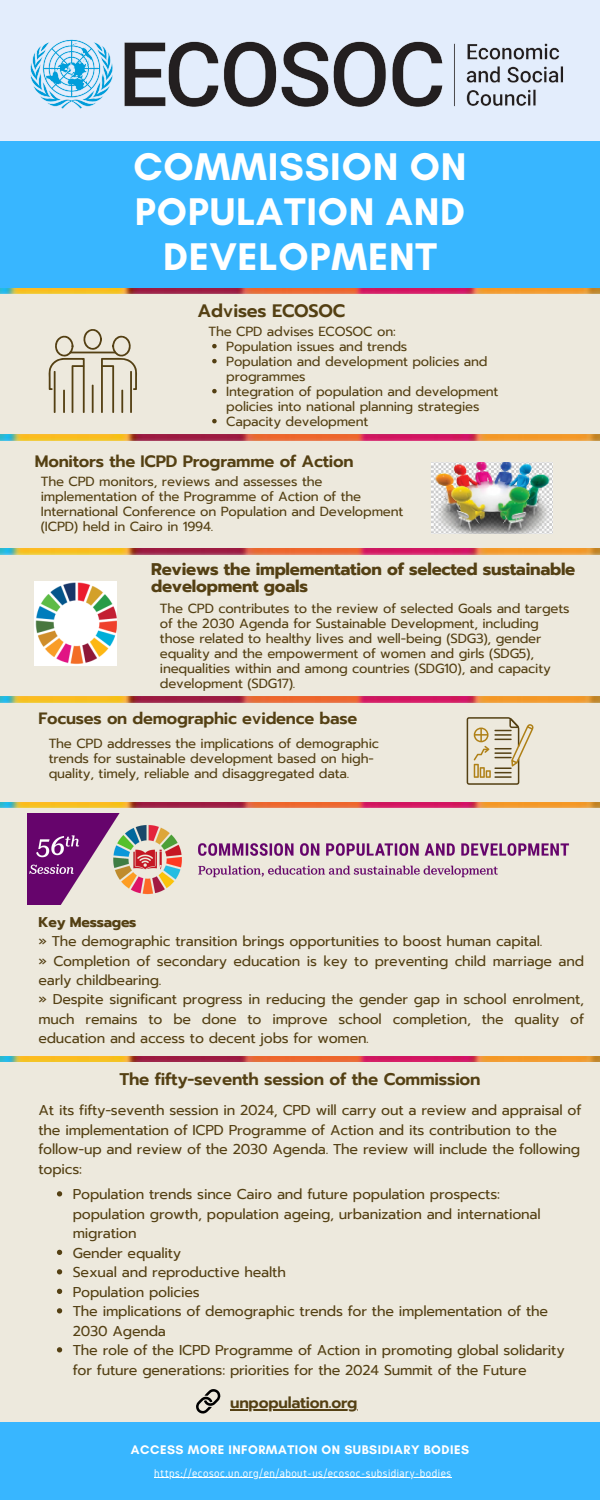
<style>
.page{position:relative;width:600px;height:1500px;background:#38b6ff}
.page>*{position:absolute;margin:0;border:0;box-sizing:border-box;transform-origin:0 0}
.t1{font:700 39.3px/45px "Glacial Indifference";letter-spacing:.02em;color:#fff;text-align:center}
.t2{font:600 18px "Prompt";letter-spacing:-.015em;color:#544013}
.t3{font:700 16.9px/16.5px "Prompt";letter-spacing:-.015em;color:#544013}
.t4{font:600 16.9px "Prompt";letter-spacing:-.015em;color:#544013}
.t5{font:600 16.5px "Prompt";letter-spacing:-.015em;color:#544013}
.t6{font:600 16.4px "Prompt";letter-spacing:-.015em;color:#544013}
.t7{font:600 15.5px "Prompt";letter-spacing:-.015em;color:#544013}
.t8{font:14.2px/19.5px "Prompt";letter-spacing:-.015em;color:#544013}
.t9{font:14.1px/19.3px "Prompt";letter-spacing:-.015em;color:#544013}
.t10{font:700 14.1px "Prompt";letter-spacing:-.015em;color:#544013}
.t11{font:13.2px/15px "Prompt";letter-spacing:-.015em;color:#544013}
.t12{font:700 12.7px "Glacial Indifference";letter-spacing:.04em;color:#fff}
.t13{font:11.6px "Gidole";letter-spacing:.04em;color:#fff}
</style>
<div class="page">
<div style="left:0;top:288px;width:600px;height:1134px;background:#ede9dd"></div>
<img style="left:0;top:0;width:600px;height:140px">
<svg style="left:467px;top:717px;width:67px;height:68px"></svg>
<img style="left:28px;top:814px;width:542px;height:90px">
<svg style="left:49px;top:329px;width:88px;height:84px"></svg>
<hr style="left:121px;top:390px;width:2px;height:23px;background:#544013">
<svg style="left:212px;top:344px;width:5px;height:4px"></svg>
<svg style="left:212px;top:359px;width:5px;height:4px"></svg>
<svg style="left:212px;top:389px;width:5px;height:4px"></svg>
<svg style="left:212px;top:419px;width:5px;height:4px"></svg>
<img style="left:35px;top:582px;width:82px;height:83px">
<img style="left:0;top:288px;width:600px;height:5px">
<img style="left:0;top:435px;width:600px;height:5px">
<img style="left:0;top:549px;width:600px;height:5px">
<img style="left:0;top:697px;width:600px;height:5px">
<img style="left:0;top:802px;width:600px;height:6px">
<img style="left:0;top:1057px;width:600px;height:5px">
<hr style="left:154px;top:1477px;width:298px;height:1px;background:#fff">
<img style="left:432px;top:463px;width:121px;height:70px">
<hr style="left:230px;top:1410px;width:127px;height:1px;background:#544013">
<svg style="left:196px;top:1389px;width:25px;height:25px"></svg>
<svg style="left:57px;top:1191px;width:5px;height:5px"></svg>
<svg style="left:57px;top:1250px;width:5px;height:5px"></svg>
<svg style="left:57px;top:1269px;width:5px;height:5px"></svg>
<svg style="left:57px;top:1289px;width:5px;height:5px"></svg>
<svg style="left:57px;top:1308px;width:5px;height:5px"></svg>
<svg style="left:57px;top:1347px;width:5px;height:5px"></svg>
<p class="t1" style="left:134px;top:144px;width:334px">COMMISSION ON<br>POPULATION AND<br>DEVELOPMENT</p>
<p class="t2" style="left:198px;top:297px;width:149px">Advises ECOSOC</p>
<p class="t11" style="left:209px;top:324px;width:189px">The CPD advises ECOSOC on:</p>
<p class="t11" style="left:226px;top:339px;width:183px">Population issues and trends</p>
<p class="t11" style="left:226px;top:354px;width:263px">Population and development policies and programmes</p>
<p class="t11" style="left:226px;top:384px;width:274px">Integration of population and development policies into national planning strategies</p>
<p class="t11" style="left:226px;top:414px;width:144px">Capacity development</p>
<p class="t5" style="left:35px;top:449px;width:320px">Monitors the ICPD Programme of Action</p>
<p class="t11" style="left:41px;top:475px;width:364px">The CPD monitors, reviews and assesses the implementation of the Programme of Action of the International Conference on Population and Development (ICPD) held in Cairo in 1994.</p>
<p class="t3" style="left:151px;top:561px;width:426px">Reviews the implementation of selected sustainable development goals</p>
<p class="t11" style="left:160px;top:601px;width:411px">The CPD contributes to the review of selected Goals and targets of the 2030 Agenda for Sustainable Development, including those related to healthy lives and well-being (SDG3), gender equality and the empowerment of women and girls (SDG5), inequalities within and among countries (SDG10), and capacity development (SDG17).</p>
<p class="t6" style="left:38px;top:706px;width:320px">Focuses on demographic evidence base</p>
<p class="t11" style="left:49px;top:736px;width:332px">The CPD addresses the implications of demographic trends for sustainable development based on high&shy;quality, timely, reliable and disaggregated data.</p>
<p class="t10" style="left:38px;top:912px;width:100px">Key Messages</p>
<p class="t9" style="left:38px;top:932px;width:505px">» The demographic transition brings opportunities to boost human capital.</p>
<p class="t9" style="left:38px;top:951px;width:547px">» Completion of secondary education is key to preventing child marriage and early childbearing.</p>
<p class="t9" style="left:38px;top:990px;width:547px;text-align:justify">» Despite significant progress in reducing the gender gap in school enrolment, much remains to be done to improve school completion, the quality of education and access to decent jobs for women.</p>
<p class="t4" style="left:120px;top:1067px;width:363px">The fifty-seventh session of the Commission</p>
<p class="t8" style="left:38px;top:1101px;width:544px">At its fifty-seventh session in 2024, CPD will carry out a review and appraisal of the implementation of ICPD Programme of Action and its contribution to the follow-up and review of the 2030 Agenda. The review will include the following topics:</p>
<p class="t8" style="left:73px;top:1185px;width:469px">Population trends since Cairo and future population prospects: population growth, population ageing, urbanization and international migration</p>
<p class="t8" style="left:73px;top:1243px;width:110px">Gender equality</p>
<p class="t8" style="left:73px;top:1263px;width:215px">Sexual and reproductive health</p>
<p class="t8" style="left:73px;top:1282px;width:128px">Population policies</p>
<p class="t8" style="left:73px;top:1302px;width:477px">The implications of demographic trends for the implementation of the<br>2030 Agenda</p>
<p class="t8" style="left:73px;top:1341px;width:493px">The role of the ICPD Programme of Action in promoting global solidarity for future generations: priorities for the 2024 Summit of the Future</p>
<p class="t7" style="left:230px;top:1391px;width:129px">unpopulation.org</p>
<p class="t12" style="left:131px;top:1442px;width:340px">ACCESS MORE INFORMATION ON SUBSIDIARY BODIES</p>
<p class="t13" style="left:154px;top:1467px;width:298px">https://ecosoc.un.org/en/about-us/ecosoc-subsidiary-bodies</p>
</div>
